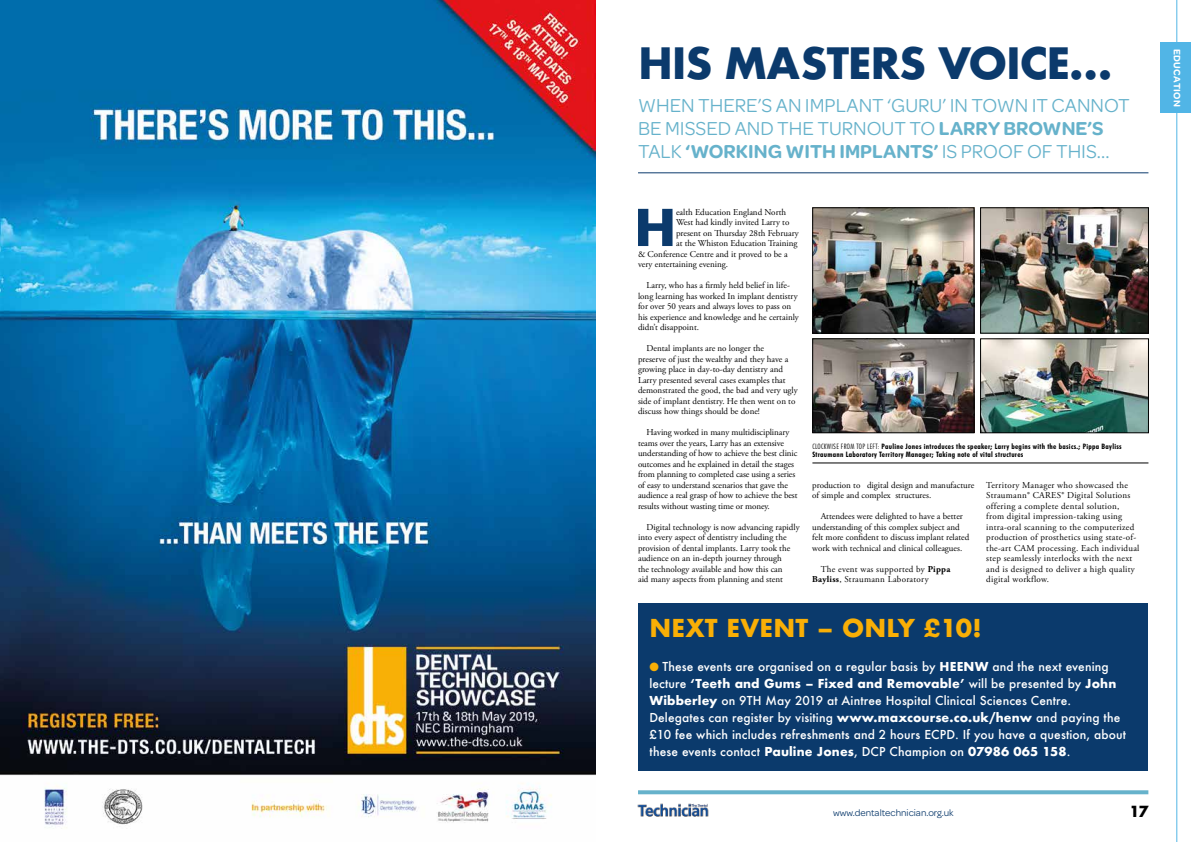
<style>
.page{position:relative;width:1191px;height:842px;background:#fff}
.page>*{position:absolute;margin:0;border:0;box-sizing:border-box;transform-origin:0 0}
.t1{font:700 52px "Futura BT";color:#0b3a6c}
.t2{font:700 42px "Futura";letter-spacing:-.03em;color:#0b3a6c}
.t3{font:700 24px "Futura";letter-spacing:.01em;color:#f9af06}
.t4{font:20px/23px "Omnes";color:#66b2cb}
.t5{font:700 14.9px "Futura";color:#000}
.t6{font:500 12px/17px "Futura";letter-spacing:.01em;color:#fff}
.t7{font:10px "Omnes";color:#0b3a6c}
.t8{font:600 10px "Omnes";letter-spacing:.03em;color:#fff}
.t9{font:9px/10.5px "Adobe Garamond Pro";color:#000}
.t10{font:9px/10.5px "Adobe Garamond Pro";letter-spacing:.03em;color:#000}
.t11{font:700 condensed 7.5px/8px "Futura BT";letter-spacing:.04em;color:#000}
.s1{font-weight:600}
.s2{font-weight:300}
.s3{font-weight:700}
.s4{color:#f9af06}
</style>
<div class="page">
<svg style="left:638px;top:790px;width:510px;height:4px;background:#71b7ce"></svg>
<img style="left:637px;top:803px;width:72px;height:14px">
<hr style="left:638px;top:173px;width:510px;height:1px;background:#0b3a6c">
<img style="left:0;top:0;width:595px;height:828px">
<hr style="left:1176px;top:0;width:1px;height:842px;background:#51b5e6">
<div style="left:1160px;top:43px;width:31px;height:70px;background:#51b5e6"></div>
<hr style="left:812px;top:463px;width:336px;height:1px;background:#000">
<img style="left:814px;top:209px;width:158px;height:122px">
<div style="left:812px;top:207px;width:162px;height:126px;border:1px solid #000"></div>
<img style="left:982px;top:209px;width:164px;height:122px">
<div style="left:980px;top:207px;width:168px;height:126px;border:1px solid #000"></div>
<img style="left:814px;top:340px;width:158px;height:91px">
<div style="left:812px;top:338px;width:162px;height:95px;border:1px solid #000"></div>
<img style="left:982px;top:340px;width:164px;height:91px">
<div style="left:980px;top:338px;width:168px;height:95px;border:1px solid #000"></div>
<div style="left:638px;top:604px;width:509px;height:167px;background:#0b3a6c"></div>
<h2 class="t2" style="left:638px;top:33px;width:476px">HIS MASTERS VOICE…</h2>
<h3 class="t4" style="left:638px;top:93px;width:493px">WHEN THERE’S AN IMPLANT ‘GURU’ IN TOWN IT CANNOT<br>BE MISSED AND THE TURNOUT TO <span class="s1">LARRY BROWNE’S<br></span>TALK <span class="s1">‘WORKING WITH IMPLANTS’</span> IS PROOF OF THIS...</h3>
<h1 class="t1" style="left:634px;top:196px;width:44px">H</h1>
<p class="t9" style="left:676px;top:207px;width:112px">ealth Education England North</p>
<p class="t9" style="left:676px;top:217px;width:115px">West had kindly invited Larry to</p>
<p class="t9" style="left:676px;top:228px;width:124px">present on Thursday 28th February</p>
<p class="t9" style="left:676px;top:238px;width:123px">at the Whiston Education Training</p>
<p class="t9" style="left:638px;top:249px;width:151px">&amp; Conference Centre and it proved to be a</p>
<p class="t9" style="left:638px;top:259px;width:92px">very entertaining evening.</p>
<p class="t9" style="left:638px;top:280px;width:162px;text-indent:9px">Larry, who has a firmly held belief in life&shy;long learning has worked In implant dentistry for over 50 years and always loves to pass on his experience and knowledge and he certainly didn’t disappoint.</p>
<p class="t9" style="left:638px;top:343px;width:161px;text-indent:9px">Dental implants are no longer the<br>preserve of just the wealthy and they have a growing place in day-to-day dentistry and Larry presented several cases examples that demonstrated the good, the bad and very ugly side of implant dentistry. He then went on to discuss how things should be done!</p>
<p class="t9" style="left:638px;top:427px;width:161px;text-indent:9px">Having worked in many multidisciplinary teams over the years, Larry has an extensive understanding of how to achieve the best clinic outcomes and he explained in detail the stages from planning to completed case using a series of easy to understand scenarios that gave the audience a real grasp of how to achieve the best results without wasting time or money.</p>
<p class="t9" style="left:638px;top:522px;width:163px;text-indent:9px">Digital technology is now advancing rapidly into every aspect of dentistry including the provision of dental implants. Larry took the audience on an in-depth journey through<br>the technology available and how this can<br>aid many aspects from planning and stent</p>
<p class="t11" style="left:812px;top:442px;width:311px"><span class="s2">CLOCKWISE FROM TOP LEFT:</span> Pauline Jones introduces the speaker; Larry begins with the basics.; Pippa Bayliss<br>Straumann Laboratory Territory Manager; Taking note of vital structures</p>
<p class="t9" style="left:812px;top:480px;width:164px">production to digital design and manufacture of simple and complex structures.</p>
<p class="t9" style="left:812px;top:511px;width:159px;text-indent:9px">Attendees were delighted to have a better understanding of this complex subject and felt more confident to discuss implant related work with technical and clinical colleagues.</p>
<p class="t10" style="left:812px;top:564px;width:140px;text-indent:9px">The event was supported by <span class="s3">Pippa<br>Bayliss</span>, Straumann Laboratory</p>
<p class="t10" style="left:986px;top:480px;width:155px">Territory Manager who showcased the Straumann® CARES® Digital Solutions offering a complete dental solution, from digital impression-taking using intra-oral scanning to the computerized production of prosthetics using state-of&shy;the-art CAM processing. Each individual step seamlessly interlocks with the next and is designed to deliver a high quality digital workflow.</p>
<h3 class="t3" style="left:649px;top:610px;width:334px">NEXT EVENT – ONLY £10!</h3>
<p class="t6" style="left:649px;top:657px;width:478px"><span class="s4">●</span> These events are organised on a regular basis by <span class="s3">HEENW</span> and the next evening lecture <span class="s3">‘Teeth and Gums – Fixed and Removable’</span> will be presented by <span class="s3">John Wibberley</span> on 9TH May 2019 at Aintree Hospital Clinical Sciences Centre.<br>Delegates can register by visiting <span class="s3">www.maxcourse.co.uk/henw</span> and paying the £10 fee which includes refreshments and 2 hours ECPD. If you have a question, about these events contact <span class="s3">Pauline Jones</span>, DCP Champion on <span class="s3">07986 065 158</span>.</p>
<p class="t7" style="left:833px;top:806px;width:122px">www.dentaltechnician.org.uk</p>
<h3 class="t5" style="left:1129px;top:800px;width:21px">17</h3>
<p class="t8" style="left:1184px;top:49px;width:59px;rotate:90deg">EDUCATION</p>
</div>
